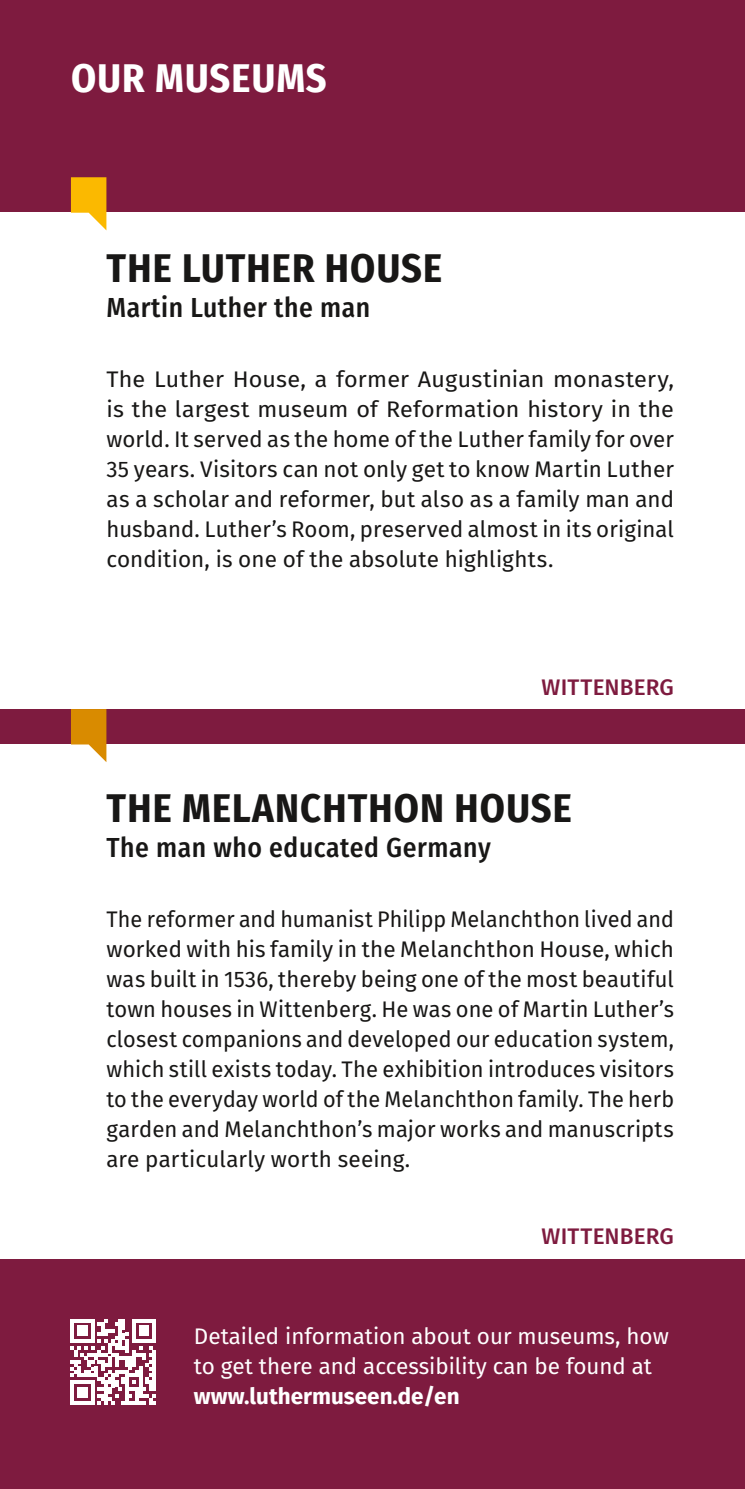
<style>
.page{position:relative;width:745px;height:1489px;background:#fff}
.page>*{position:absolute;margin:0;border:0;box-sizing:border-box;transform-origin:0 0}
.t1{font:700 40px "Fira Sans Condensed";letter-spacing:.03em;color:#181716}
.t2{font:700 40px "Fira Sans Condensed";letter-spacing:.03em;color:#fff}
.t3{font:500 27.5px "Fira Sans Condensed";letter-spacing:.02em;color:#181716}
.t4{font:22.5px/30px "Fira Sans";letter-spacing:.005em;color:#181716;text-align:justify;scale:.96 1}
.t5{font:22.5px/30px "Fira Sans";letter-spacing:.005em;color:#181716;text-align:justify;scale:1.04 1}
.t6{font:22.5px/30px "Fira Sans";color:#fff}
.t7{font:700 22.5px "Fira Sans";color:#fff}
.t8{font:500 22.5px "Fira Sans";letter-spacing:.01em;color:#7e1b3f}
</style>
<div class="page">
<div style="left:0;top:0;width:744px;height:1488px;background:#7e1b3f"></div>
<hr style="left:744px;top:0;width:1px;height:1488px;background:#7e1b3f">
<div style="left:0;top:213px;width:744px;height:496px;background:#fff"></div>
<div style="left:0;top:744px;width:744px;height:514px;background:#fff"></div>
<svg style="left:71px;top:177px;width:35px;height:53px"></svg>
<svg style="left:71px;top:709px;width:35px;height:53px"></svg>
<svg style="left:70px;top:1319px;width:86px;height:85px"></svg>
<h1 class="t2" style="left:71px;top:45px;width:257px">OUR MUSEUMS</h1>
<h1 class="t1" style="left:106px;top:234px;width:337px">THE LUTHER HOUSE</h1>
<p class="t3" style="left:106px;top:285px;width:265px">Martin Luther the man</p>
<p class="t5" style="left:106px;top:363px;width:547px">The Luther House, a former Augustinian monastery, is the largest museum of Reformation history in the world. It served as the home of the Luther family for over 35 years. Visitors can not only get to know Martin Luther as a scholar and reformer, but also as a family man and husband. Luther’s Room, preserved almost in its original condition, is one of the absolute highlights.</p>
<p class="t8" style="left:541px;top:668px;width:134px">WITTENBERG</p>
<h1 class="t1" style="left:106px;top:774px;width:466px">THE MELANCHTHON HOUSE</h1>
<p class="t3" style="left:106px;top:825px;width:385px">The man who educated Germany</p>
<p class="t4" style="left:106px;top:903px;width:592px">The reformer and humanist Philipp Melanchthon lived and worked with his family in the Melanchthon House, which was built in 1536, thereby being one of the most beautiful town houses in Wittenberg. He was one of Martin Luther’s closest companions and developed our education system, which still exists today. The exhibition introduces visitors to the everyday world of the Melanchthon family. The herb garden and Melanchthon’s major works and manuscripts are particularly worth seeing.</p>
<p class="t8" style="left:541px;top:1218px;width:134px">WITTENBERG</p>
<p class="t6" style="left:194px;top:1320px;width:476px">Detailed information about our museums, how to get there and accessibility can be found at</p>
<p class="t7" style="left:194px;top:1376px;width:267px">www.luthermuseen.de/en</p>
</div>
